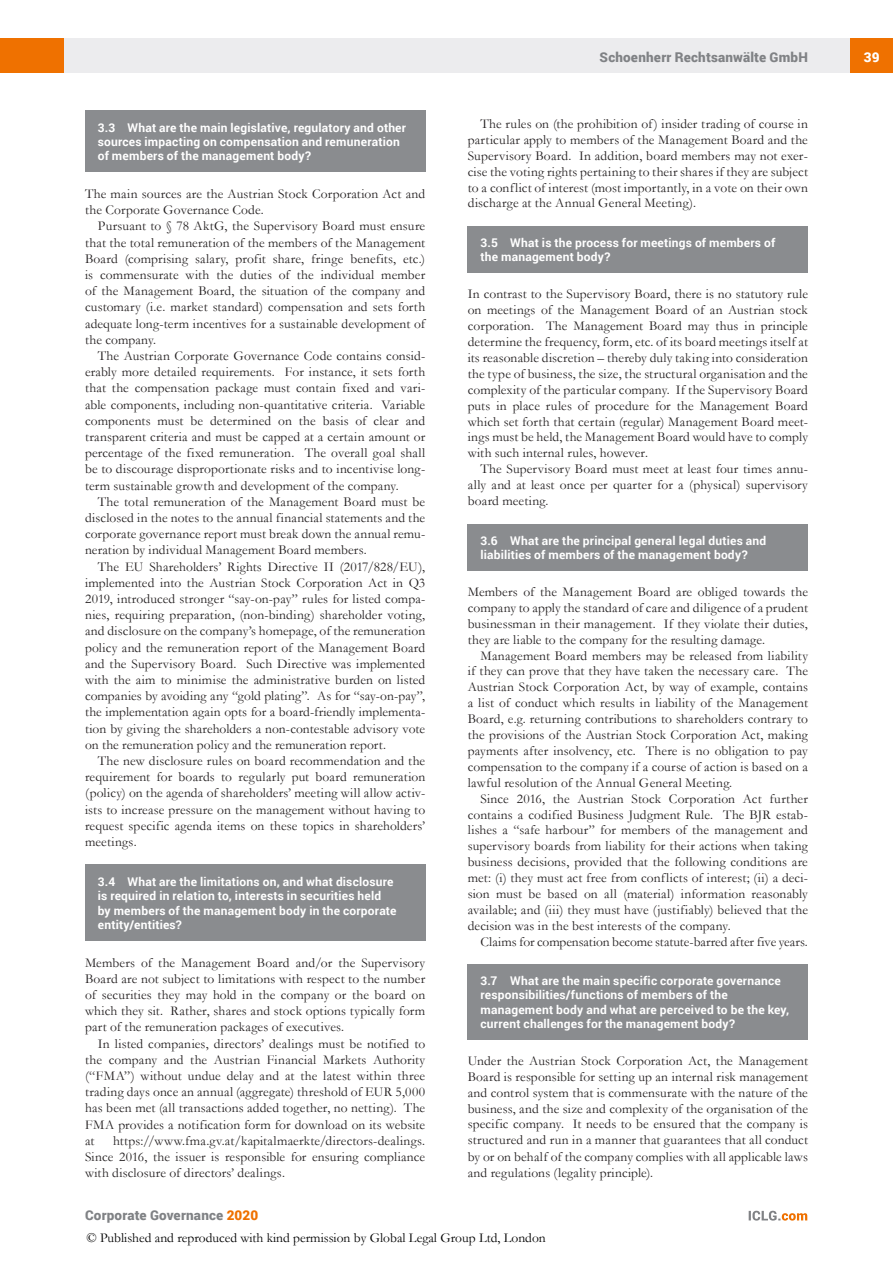
<style>
.page{position:relative;width:893px;height:1263px;background:#fff}
.page>*{position:absolute;margin:0;border:0;box-sizing:border-box;transform-origin:0 0}
.MS_Body_Text_-_Secon{font:13.5px/16.2px "Garamond";letter-spacing:.01em;color:#231f20;text-align:justify}
.MS_Body_Text_-_First{font:13.5px/15.9px "Garamond";letter-spacing:.01em;color:#231f20;text-align:justify}
.t1{font:13.5px "Garamond";color:#000}
.t2{font:900 13.5px "Roboto";letter-spacing:.015em;color:#808285}
.t3{font:900 13.5px "Roboto";color:#fff}
.MS_-_Question{font:700 12px/14.1px "Roboto";letter-spacing:.015em;color:#fff}
.s1{color:#ef7100}
</style>
<div class="page">
<div style="left:64px;top:38px;width:786px;height:34px;background:#ececee"></div>
<div style="left:850px;top:38px;width:43px;height:34px;background:#ef7100"></div>
<div style="left:0;top:38px;width:64px;height:34px;background:#ef7100"></div>
<svg style="left:749px;top:1211px;width:58px;height:9px"></svg>
<div style="left:468px;top:226px;width:340px;height:47px;background:#8a8c8f"></div>
<div style="left:468px;top:523px;width:340px;height:47px;background:#8a8c8f"></div>
<div style="left:468px;top:964px;width:340px;height:75px;background:#8a8c8f"></div>
<div style="left:85px;top:111px;width:340px;height:61px;background:#8a8c8f"></div>
<div style="left:85px;top:865px;width:340px;height:76px;background:#8a8c8f"></div>
<p class="MS_-_Question" style="left:98px;top:120px;width:310px">3.3 What are the main legislative, regulatory and other sources impacting on compensation and remuneration of members of the management body?</p>
<p class="MS_Body_Text_-_First" style="left:85px;top:185px;width:342px">The main sources are the Austrian Stock Corporation Act and the Corporate Governance Code.</p>
<p class="MS_Body_Text_-_Secon" style="left:85px;top:218px;width:342px;text-indent:13px">Pursuant to § 78 AktG, the Supervisory Board must ensure that the total remuneration of the members of the Management Board (comprising salary, profit share, fringe benefits, etc.) is commensurate with the duties of the individual member of the Management Board, the situation of the company and customary (i.e. market standard) compensation and sets forth adequate long-term incentives for a sustainable development of the company.</p>
<p class="MS_Body_Text_-_Secon" style="left:85px;top:347px;width:342px;text-indent:13px">The Austrian Corporate Governance Code contains consid&shy;erably more detailed requirements. For instance, it sets forth that the compensation package must contain fixed and vari&shy;able components, including non-quantitative criteria. Variable components must be determined on the basis of clear and transparent criteria and must be capped at a certain amount or percentage of the fixed remuneration. The overall goal shall be to discourage disproportionate risks and to incentivise long&shy;term sustainable growth and development of the company.</p>
<p class="MS_Body_Text_-_Secon" style="left:85px;top:493px;width:342px;text-indent:13px">The total remuneration of the Management Board must be disclosed in the notes to the annual financial statements and the corporate governance report must break down the annual remu&shy;neration by individual Management Board members.</p>
<p class="MS_Body_Text_-_Secon" style="left:85px;top:558px;width:342px;text-indent:13px">The EU Shareholders’ Rights Directive II (2017/828/EU), implemented into the Austrian Stock Corporation Act in Q3<br>2019, introduced stronger “say-on-pay” rules for listed compa&shy;nies, requiring preparation, (non-binding) shareholder voting, and disclosure on the company’s homepage, of the remuneration policy and the remuneration report of the Management Board and the Supervisory Board. Such Directive was implemented with the aim to minimise the administrative burden on listed companies by avoiding any “gold plating”. As for “say-on-pay”, the implementation again opts for a board-friendly implementa&shy;tion by giving the shareholders a non-contestable advisory vote on the remuneration policy and the remuneration report.</p>
<p class="MS_Body_Text_-_Secon" style="left:85px;top:752px;width:342px;text-indent:13px">The new disclosure rules on board recommendation and the requirement for boards to regularly put board remuneration (policy) on the agenda of shareholders’ meeting will allow activ&shy;ists to increase pressure on the management without having to request specific agenda items on these topics in shareholders’ meetings.</p>
<p class="MS_-_Question" style="left:98px;top:874px;width:300px">3.4 What are the limitations on, and what disclosure is required in relation to, interests in securities held by members of the management body in the corporate entity/entities?</p>
<p class="MS_Body_Text_-_First" style="left:85px;top:954px;width:342px">Members of the Management Board and/or the Supervisory Board are not subject to limitations with respect to the number of securities they may hold in the company or the board on which they sit. Rather, shares and stock options typically form part of the remuneration packages of executives.</p>
<p class="MS_Body_Text_-_Secon" style="left:85px;top:1035px;width:342px;text-indent:13px">In listed companies, directors’ dealings must be notified to the company and the Austrian Financial Markets Authority (“FMA”) without undue delay and at the latest within three trading days once an annual (aggregate) threshold of EUR 5,000 has been met (all transactions added together, no netting). The FMA provides a notification form for download on its website at</p>
<p class="MS_Body_Text_-_Secon" style="left:85px;top:1132px;width:342px;text-indent:28px">https://www.fma.gv.at/kapitalmaerkte/directors-dealings.<br>Since 2016, the issuer is responsible for ensuring compliance with disclosure of directors’ dealings.</p>
<p class="t2" style="left:85px;top:1206px;width:175px">Corporate Governance <span class="s1">2020</span></p>
<p class="t2" style="left:600px;top:48px;width:210px">Schoenherr Rechtsanwälte GmbH</p>
<p class="t3" style="left:864px;top:48px;width:17px">39</p>
<p class="MS_Body_Text_-_Secon" style="left:468px;top:115px;width:342px;text-indent:13px">The rules on (the prohibition of) insider trading of course in particular apply to members of the Management Board and the Supervisory Board. In addition, board members may not exer&shy;cise the voting rights pertaining to their shares if they are subject to a conflict of interest (most importantly, in a vote on their own discharge at the Annual General Meeting).</p>
<p class="MS_-_Question" style="left:480px;top:235px;width:296px">3.5 What is the process for meetings of members of the management body?</p>
<p class="MS_Body_Text_-_First" style="left:468px;top:286px;width:342px">In contrast to the Supervisory Board, there is no statutory rule on meetings of the Management Board of an Austrian stock corporation. The Management Board may thus in principle determine the frequency, form, etc. of its board meetings itself at its reasonable discretion – thereby duly taking into consideration the type of business, the size, the structural organisation and the complexity of the particular company. If the Supervisory Board puts in place rules of procedure for the Management Board which set forth that certain (regular) Management Board meet&shy;ings must be held, the Management Board would have to comply with such internal rules, however.</p>
<p class="MS_Body_Text_-_Secon" style="left:468px;top:461px;width:342px;text-indent:13px">The Supervisory Board must meet at least four times annu&shy;ally and at least once per quarter for a (physical) supervisory board meeting.</p>
<p class="MS_-_Question" style="left:480px;top:533px;width:287px">3.6 What are the principal general legal duties and liabilities of members of the management body?</p>
<p class="MS_Body_Text_-_First" style="left:468px;top:583px;width:342px">Members of the Management Board are obliged towards the company to apply the standard of care and diligence of a prudent businessman in their management. If they violate their duties, they are liable to the company for the resulting damage.</p>
<p class="MS_Body_Text_-_Secon" style="left:468px;top:647px;width:342px;text-indent:13px">Management Board members may be released from liability if they can prove that they have taken the necessary care. The Austrian Stock Corporation Act, by way of example, contains a list of conduct which results in liability of the Management Board, e.g. returning contributions to shareholders contrary to the provisions of the Austrian Stock Corporation Act, making payments after insolvency, etc. There is no obligation to pay compensation to the company if a course of action is based on a lawful resolution of the Annual General Meeting.</p>
<p class="MS_Body_Text_-_Secon" style="left:468px;top:790px;width:342px;text-indent:13px">Since 2016, the Austrian Stock Corporation Act further contains a codified Business Judgment Rule. The BJR estab&shy;lishes a “safe harbour” for members of the management and supervisory boards from liability for their actions when taking business decisions, provided that the following conditions are met: (i) they must act free from conflicts of interest; (ii) a deci&shy;sion must be based on all (material) information reasonably available; and (iii) they must have (justifiably) believed that the decision was in the best interests of the company.</p>
<p class="MS_Body_Text_-_Secon" style="left:480px;top:933px;width:329px">Claims for compensation become statute-barred after five years.</p>
<p class="MS_-_Question" style="left:480px;top:973px;width:310px">3.7 What are the main specific corporate governance responsibilities/functions of members of the management body and what are perceived to be the key, current challenges for the management body?</p>
<p class="MS_Body_Text_-_First" style="left:468px;top:1052px;width:342px">Under the Austrian Stock Corporation Act, the Management Board is responsible for setting up an internal risk management and control system that is commensurate with the nature of the business, and the size and complexity of the organisation of the specific company. It needs to be ensured that the company is structured and run in a manner that guarantees that all conduct by or on behalf of the company complies with all applicable laws and regulations (legality principle).</p>
<p class="t1" style="left:86px;top:1228px;width:461px">© Published and reproduced with kind permission by Global Legal Group Ltd, London</p>
</div>
